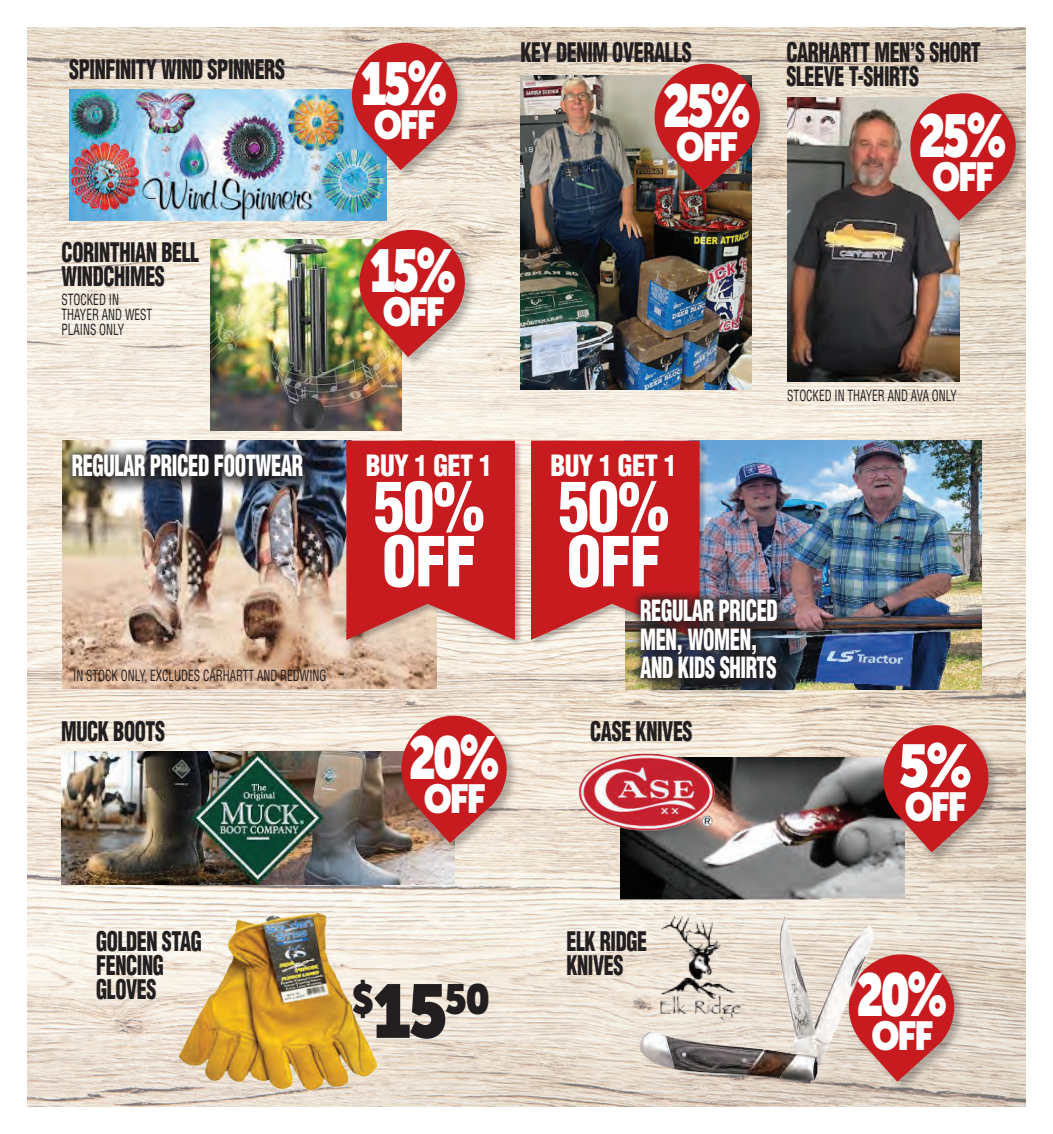
<style>
.page{position:relative;width:1053px;height:1134px;background:#fff}
.page>*{position:absolute;margin:0;border:0;box-sizing:border-box;transform-origin:0 0}
.t1{font:900 condensed 67.2px/55.1px "Helvetica LT Std";letter-spacing:-.02em;color:#fff;scale:.93 1}
.t2{font:900 60px "Museo Sans Display";letter-spacing:-.06em;color:#fff;scale:.74 1}
.t3{font:900 60px "Museo Sans Display";letter-spacing:-.06em;color:#fff;scale:.85 1}
.t4{font:900 42px "Museo Sans Display";color:#231f20;scale:.87 1}
.t5{font:900 40.2px "Museo Sans Display";letter-spacing:-.06em;color:#fff;scale:.85 1}
.t6{font:900 condensed 28.65px "Helvetica LT Std";letter-spacing:-.02em;color:#fff;scale:.93 1}
.t7{font:900 condensed 28.5px/28.5px "Helvetica LT Std";letter-spacing:-.02em;color:#fff;scale:.72 1}
.t8{font:900 condensed 26.4px/23.9px "Helvetica LT Std";letter-spacing:-.02em;color:#231f20;scale:.76 1}
.t9{font:condensed 15px/15px "Helvetica LT Std";color:#231f20;scale:.76 1}
.s1{font-size:75.3px}
</style>
<div class="page">
<img style="left:27px;top:27px;width:999px;height:1080px">
<img style="left:63px;top:441px;width:373px;height:247px">
<div style="left:848px;top:954px;width:118px;height:139px;background:#231f20;opacity:.3"></div>
<svg style="left:875px;top:949px;width:84px;height:133px;background:#cb504f"></svg>
<img style="left:69px;top:90px;width:318px;height:131px">
<div style="left:351px;top:42px;width:119px;height:139px;background:#231f20;opacity:.3"></div>
<svg style="left:347px;top:38px;width:115px;height:132px;background:#c15b5d"></svg>
<img style="left:210px;top:239px;width:192px;height:192px">
<div style="left:359px;top:229px;width:118px;height:139px;background:#231f20;opacity:.3"></div>
<img style="left:354px;top:225px;width:116px;height:132px">
<img style="left:520px;top:75px;width:232px;height:314px">
<div style="left:654px;top:63px;width:118px;height:139px;background:#231f20;opacity:.3"></div>
<img style="left:650px;top:59px;width:115px;height:132px">
<img style="left:787px;top:97px;width:172px;height:284px">
<div style="left:910px;top:93px;width:118px;height:139px;background:#231f20;opacity:.3"></div>
<svg style="left:905px;top:88px;width:116px;height:133px;background:#c35755"></svg>
<div style="left:75px;top:457px;width:246px;height:38px;background:#231f20;opacity:.75"></div>
<div style="left:63px;top:444px;width:249px;height:43px;background:#231f20;opacity:.75"></div>
<img style="left:625px;top:441px;width:356px;height:249px">
<div style="left:345px;top:440px;width:179px;height:208px;background:#231f20;opacity:.3"></div>
<svg style="left:346px;top:441px;width:169px;height:199px;background:#c92b2d"></svg>
<div style="left:530px;top:440px;width:178px;height:208px;background:#231f20;opacity:.3"></div>
<svg style="left:531px;top:441px;width:169px;height:199px;background:#c9282a"></svg>
<div style="left:643px;top:602px;width:153px;height:95px;background:#231f20;opacity:.75"></div>
<div style="left:631px;top:589px;width:156px;height:100px;background:#231f20;opacity:.75"></div>
<img style="left:61px;top:752px;width:393px;height:132px">
<div style="left:401px;top:715px;width:118px;height:139px;background:#231f20;opacity:.3"></div>
<svg style="left:396px;top:711px;width:116px;height:132px;background:#c95855"></svg>
<img style="left:174px;top:891px;width:206px;height:216px">
<img style="left:620px;top:757px;width:285px;height:143px">
<img style="left:566px;top:753px;width:165px;height:81px">
<div style="left:882px;top:724px;width:119px;height:140px;background:#231f20;opacity:.3"></div>
<svg style="left:878px;top:720px;width:116px;height:132px;background:#c35654"></svg>
<img style="left:634px;top:901px;width:129px;height:131px">
<img style="left:769px;top:904px;width:106px;height:116px">
<img style="left:637px;top:1020px;width:238px;height:87px">
<p class="t8" style="left:69px;top:57px;width:286px">SPINFINITY WIND SPINNERS</p>
<h2 class="t2" style="left:361px;top:49px;width:118px">15%</h2>
<h3 class="t5" style="left:374px;top:101px;width:74px">OFF</h3>
<p class="t8" style="left:62px;top:240px;width:183px">CORINTHIAN BELL<br>WINDCHIMES</p>
<p class="t9" style="left:62px;top:292px;width:121px">STOCKED IN<br>THAYER AND WEST<br>PLAINS ONLY</p>
<h2 class="t2" style="left:370px;top:236px;width:118px">15%</h2>
<h3 class="t5" style="left:383px;top:288px;width:74px">OFF</h3>
<p class="t7" style="left:72px;top:451px;width:323px">REGULAR PRICED FOOTWEAR</p>
<p class="t6" style="left:366px;top:448px;width:138px">BUY 1 GET 1</p>
<h1 class="t1" style="left:373px;top:479px;width:121px">50%<br>OFF</h1>
<p class="t9" style="left:73px;top:668px;width:335px">IN STOCK ONLY, EXCLUDES CARHARTT AND REDWING</p>
<p class="t8" style="left:61px;top:719px;width:138px">MUCK BOOTS</p>
<h2 class="t2" style="left:409px;top:723px;width:124px">20%</h2>
<h3 class="t5" style="left:424px;top:776px;width:74px">OFF</h3>
<p class="t8" style="left:520px;top:40px;width:227px">KEY DENIM OVERALLS</p>
<h2 class="t2" style="left:663px;top:71px;width:120px">25%</h2>
<h3 class="t5" style="left:676px;top:124px;width:74px">OFF</h3>
<p class="t8" style="left:786px;top:40px;width:257px">CARHARTT MEN’S SHORT<br>SLEEVE T-SHIRTS</p>
<h2 class="t2" style="left:919px;top:101px;width:120px">25%</h2>
<h3 class="t5" style="left:932px;top:153px;width:74px">OFF</h3>
<p class="t9" style="left:787px;top:388px;width:225px">STOCKED IN THAYER AND AVA ONLY</p>
<p class="t6" style="left:550px;top:448px;width:138px">BUY 1 GET 1</p>
<h1 class="t1" style="left:558px;top:479px;width:121px">50%<br>OFF</h1>
<p class="t7" style="left:640px;top:596px;width:193px">REGULAR PRICED<br>MEN, WOMEN,<br>AND KIDS SHIRTS</p>
<p class="t8" style="left:590px;top:719px;width:136px">CASE KNIVES</p>
<h2 class="t3" style="left:899px;top:731px;width:88px">5%</h2>
<h3 class="t5" style="left:905px;top:784px;width:74px">OFF</h3>
<p class="t8" style="left:96px;top:929px;width:141px">GOLDEN STAG<br>FENCING<br>GLOVES</p>
<h3 class="t4" style="left:351px;top:975px;width:160px">$<span class="s1">15</span>50</h3>
<p class="t8" style="left:566px;top:929px;width:108px">ELK RIDGE<br>KNIVES</p>
<h2 class="t2" style="left:857px;top:961px;width:124px">20%</h2>
<h3 class="t5" style="left:871px;top:1013px;width:74px">OFF</h3>
</div>
